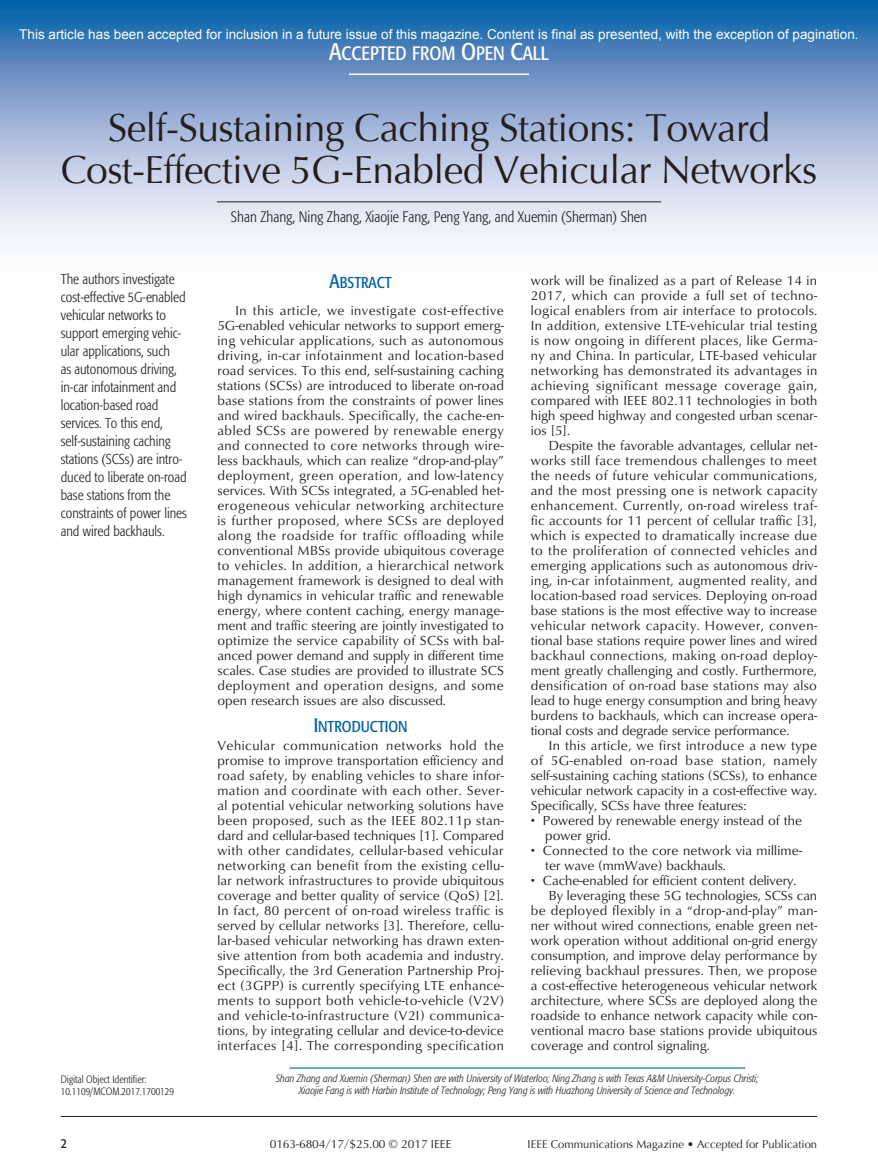
<style>
.page{position:relative;width:878px;height:1175px;background:#fff}
.page>*{position:absolute;margin:0;border:0;box-sizing:border-box;transform-origin:0 0}
.HEADER__Title{font:39px/42px "Optima";letter-spacing:-.015em;color:#231f20;text-align:center}
.HEADER__Paper_Topic{font:19.2px "Formata Condensed SC800";color:#fff}
.HEADER___2{font:15.6px "Formata Condensed SC800";color:#0163a7}
.HEADER__Byline{font:300 condensed 15px "Formata";color:#231f20}
.TEXT__Deck{font:300 condensed 14.25px/18px "Formata";color:#231f20}
.TEXT__Body{font:13.5px/15px "Classico URW";color:#231f20;text-align:justify}
.TEXT__Body_-_No_Inde{font:13.5px/15px "Classico URW";letter-spacing:.01em;color:#231f20;text-align:justify}
.TEXT__Bullets{font:13.5px/15px "Classico URW";color:#231f20}
.t1{font:13.5px "Arial";color:#fff}
.t2{font:13.5px "Formata Condensed SC800";color:#231f20}
.t3{font:12px "Classico URW Reg SC800";color:#231f20}
.t4{font:11.25px "Optima";color:#231f20}
.TEXT__Footnote_-_Aut{font:italic 300 condensed 10.5px/12px "Formata";color:#231f20;text-align:center}
.TEXT__DOI{font:300 condensed 10.5px "Formata";color:#231f20}
.s1{font-size:24px}
.s2{font-size:19.5px}
</style>
<div class="page">
<svg style="left:0;top:0;width:878px;height:246px;background:#92b0d4"></svg>
<hr style="left:61px;top:1116px;width:756px;height:1px;background:#231f20">
<hr style="left:217px;top:201px;width:444px;height:1px;background:#231f20">
<hr style="left:349px;top:73px;width:180px;height:2px;background:#fff">
<hr style="left:289px;top:1067px;width:456px;height:1px;background:#0163a7">
<p class="t1" style="left:19px;top:25px;width:840px">This article has been accepted for inclusion in a future issue of this magazine. Content is final as presented, with the exception of pagination.</p>
<p class="HEADER__Paper_Topic" style="left:329px;top:42px;width:221px"><span class="s1">A</span>CCEPTED FROM <span class="s1">O</span>PEN <span class="s1">C</span>ALL</p>
<p class="HEADER__Title" style="left:61px;top:108px;width:757px">Self-Sustaining Caching Stations: Toward<br>Cost-Effective 5G-Enabled Vehicular Networks</p>
<p class="HEADER__Byline" style="left:231px;top:209px;width:417px">Shan Zhang, Ning Zhang, Xiaojie Fang, Peng Yang, and Xuemin (Sherman) Shen</p>
<p class="TEXT__Deck" style="left:61px;top:270px;width:128px">The authors investigate cost-effective 5G-enabled vehicular networks to support emerging vehic&shy;ular applications, such<br>as autonomous driving, in-car infotainment and location-based road services. To this end, self-sustaining caching stations (SCSs) are intro&shy;duced to liberate on-road base stations from the constraints of power lines and wired backhauls.</p>
<p class="TEXT__DOI" style="left:61px;top:1073px;width:87px">Digital Object Identifier:</p>
<p class="TEXT__DOI" style="left:61px;top:1085px;width:115px">10.1109/MCOM.2017.1700129</p>
<p class="HEADER___2" style="left:329px;top:273px;width:64px"><span class="s2">A</span>BSTRACT</p>
<p class="TEXT__Body" style="left:217px;top:302px;width:288px;text-indent:18px">In this article, we investigate cost-effective 5G-enabled vehicular networks to support emerg&shy;ing vehicular applications, such as autonomous driving, in-car infotainment and location-based road services. To this end, self-sustaining caching stations (SCSs) are introduced to liberate on-road base stations from the constraints of power lines and wired backhauls. Specifically, the cache-en&shy;abled SCSs are powered by renewable energy and connected to core networks through wire&shy;less backhauls, which can realize “drop-and-play” deployment, green operation, and low-latency services. With SCSs integrated, a 5G-enabled het&shy;erogeneous vehicular networking architecture is further proposed, where SCSs are deployed along the roadside for traffic offloading while conventional MBSs provide ubiquitous coverage to vehicles. In addition, a hierarchical network management framework is designed to deal with high dynamics in vehicular traffic and renewable energy, where content caching, energy manage&shy;ment and traffic steering are jointly investigated to optimize the service capability of SCSs with bal&shy;anced power demand and supply in different time scales. Case studies are provided to illustrate SCS deployment and operation designs, and some open research issues are also discussed.</p>
<p class="HEADER___2" style="left:314px;top:717px;width:95px"><span class="s2">I</span>NTRODUCTION</p>
<p class="TEXT__Body_-_No_Inde" style="left:217px;top:737px;width:288px">Vehicular communication networks hold the promise to improve transportation efficiency and road safety, by enabling vehicles to share infor&shy;mation and coordinate with each other. Sever&shy;al potential vehicular networking solutions have been proposed, such as the IEEE 802.11p stan&shy;dard and cellular-based techniques [1]. Compared with other candidates, cellular-based vehicular networking can benefit from the existing cellu&shy;lar network infrastructures to provide ubiquitous coverage and better quality of service (QoS) [2].<br>In fact, 80 percent of on-road wireless traffic is served by cellular networks [3]. Therefore, cellu&shy;lar-based vehicular networking has drawn exten&shy;sive attention from both academia and industry.<br>Specifically, the 3rd Generation Partnership Proj&shy;ect (3GPP) is currently specifying LTE enhance&shy;ments to support both vehicle-to-vehicle (V2V) and vehicle-to-infrastructure (V2I) communica&shy;tions, by integrating cellular and device-to-device interfaces [4]. The corresponding specification</p>
<p class="TEXT__Body_-_No_Inde" style="left:531px;top:272px;width:288px">work will be finalized as a part of Release 14 in 2017, which can provide a full set of techno&shy;logical enablers from air interface to protocols.<br>In addition, extensive LTE-vehicular trial testing is now ongoing in different places, like Germa&shy;ny and China. In particular, LTE-based vehicular networking has demonstrated its advantages in achieving significant message coverage gain, compared with IEEE 802.11 technologies in both high speed highway and congested urban scenar&shy;ios [5].</p>
<p class="TEXT__Body" style="left:531px;top:437px;width:288px;text-indent:18px">Despite the favorable advantages, cellular net&shy;works still face tremendous challenges to meet the needs of future vehicular communications, and the most pressing one is network capacity enhancement. Currently, on-road wireless traf&shy;fic accounts for 11 percent of cellular traffic [3], which is expected to dramatically increase due to the proliferation of connected vehicles and emerging applications such as autonomous driv&shy;ing, in-car infotainment, augmented reality, and location-based road services. Deploying on-road base stations is the most effective way to increase vehicular network capacity. However, conven&shy;tional base stations require power lines and wired backhaul connections, making on-road deploy&shy;ment greatly challenging and costly. Furthermore, densification of on-road base stations may also lead to huge energy consumption and bring heavy burdens to backhauls, which can increase opera&shy;tional costs and degrade service performance.</p>
<p class="TEXT__Body" style="left:531px;top:737px;width:288px;text-indent:18px">In this article, we first introduce a new type of 5G-enabled on-road base station, namely self-sustaining caching stations (SCSs), to enhance vehicular network capacity in a cost-effective way.<br>Specifically, SCSs have three features:</p>
<p class="TEXT__Bullets" style="left:545px;top:812px;width:258px;text-indent:-14px">• Powered by renewable energy instead of the power grid.</p>
<p class="TEXT__Bullets" style="left:545px;top:842px;width:258px;text-indent:-14px">• Connected to the core network via millime&shy;ter wave (mmWave) backhauls.</p>
<p class="TEXT__Bullets" style="left:531px;top:872px;width:267px">• Cache-enabled for efficient content delivery.</p>
<p class="TEXT__Body" style="left:531px;top:887px;width:288px;text-indent:18px">By leveraging these 5G technologies, SCSs can be deployed flexibly in a “drop-and-play” man&shy;ner without wired connections, enable green net&shy;work operation without additional on-grid energy consumption, and improve delay performance by relieving backhaul pressures. Then, we propose a cost-effective heterogeneous vehicular network architecture, where SCSs are deployed along the roadside to enhance network capacity while con&shy;ventional macro base stations provide ubiquitous coverage and control signaling.</p>
<p class="TEXT__Footnote_-_Aut" style="left:276px;top:1072px;width:484px">Shan Zhang and Xuemin (Sherman) Shen are with University of Waterloo; Ning Zhang is with Texas A&amp;M University-Corpus Christi;<br>Xiaojie Fang is with Harbin Institute of Technology; Peng Yang is with Huazhong University of Science and Technology.</p>
<p class="t2" style="left:61px;top:1134px;width:8px">2</p>
<p class="t3" style="left:270px;top:1135px;width:183px">0163-6804/17/$25.00 © 2017 IEEE</p>
<p class="t4" style="left:527px;top:1137px;width:291px">IEEE Communications Magazine • Accepted for Publication</p>
</div>
